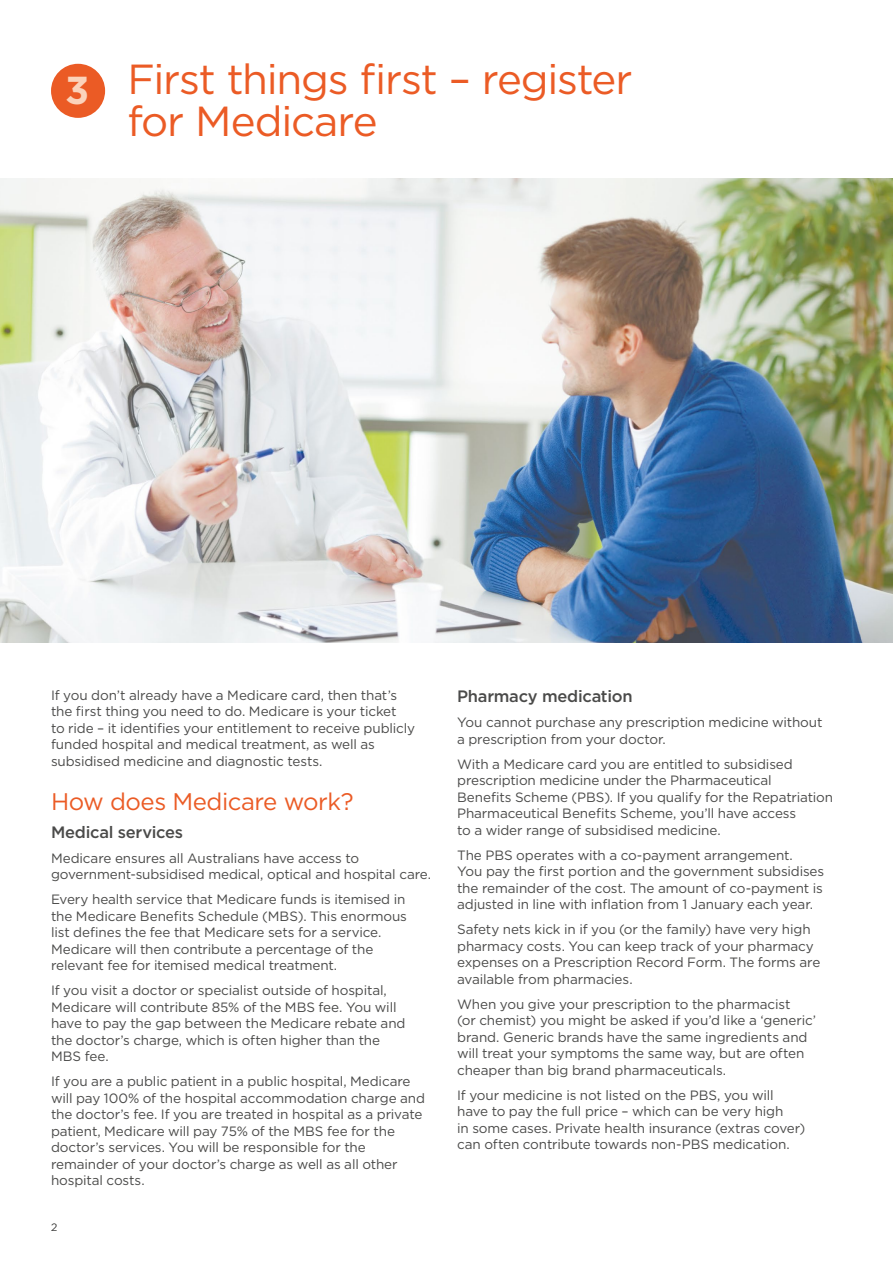
<style>
.page{position:relative;width:893px;height:1263px;background:#fff}
.page>*{position:absolute;margin:0;border:0;box-sizing:border-box;transform-origin:0 0}
.t1{font:42px/42px "Gotham";letter-spacing:-.03em;color:#eb5b25}
.t2{font:24px "Gotham";letter-spacing:-.02em;color:#eb5b25}
.t3{font:500 16.5px "Gotham";letter-spacing:-.015em;color:#4a4a49}
.t4{font:13.5px/16.5px "Gotham";letter-spacing:-.01em;color:#4a4a49}
.t5{font:300 10.5px "Gotham";color:#4a4a49}
</style>
<div class="page">
<img style="left:0;top:179px;width:893px;height:463px">
<div style="left:51px;top:64px;width:54px;height:54px;background:#eb5b25;border-radius:50%"></div>
<h1 class="t1" style="left:128px;top:58px;width:506px;text-indent:-62px"><sub>3</sub> First things first – register for Medicare</h1>
<p class="t4" style="left:51px;top:686px;width:366px">If you don’t already have a Medicare card, then that’s the first thing you need to do. Medicare is your ticket<br>to ride – it identifies your entitlement to receive publicly funded hospital and medical treatment, as well as subsidised medicine and diagnostic tests.</p>
<h2 class="t2" style="left:51px;top:786px;width:304px">How does Medicare work?</h2>
<p class="t3" style="left:51px;top:821px;width:134px">Medical services</p>
<p class="t4" style="left:51px;top:849px;width:382px">Medicare ensures all Australians have access to government-subsidised medical, optical and hospital care.</p>
<p class="t4" style="left:51px;top:891px;width:357px">Every health service that Medicare funds is itemised in the Medicare Benefits Schedule (MBS). This enormous list defines the fee that Medicare sets for a service.<br>Medicare will then contribute a percentage of the relevant fee for itemised medical treatment.</p>
<p class="t4" style="left:51px;top:982px;width:356px">If you visit a doctor or specialist outside of hospital, Medicare will contribute 85% of the MBS fee. You will have to pay the gap between the Medicare rebate and the doctor’s charge, which is often higher than the MBS fee.</p>
<p class="t4" style="left:51px;top:1073px;width:376px">If you are a public patient in a public hospital, Medicare will pay 100% of the hospital accommodation charge and the doctor’s fee. If you are treated in hospital as a private patient, Medicare will pay 75% of the MBS fee for the doctor’s services. You will be responsible for the remainder of your doctor’s charge as well as all other hospital costs.</p>
<p class="t5" style="left:51px;top:1220px;width:8px">2</p>
<p class="t3" style="left:457px;top:685px;width:177px">Pharmacy medication</p>
<p class="t4" style="left:457px;top:714px;width:367px">You cannot purchase any prescription medicine without a prescription from your doctor.</p>
<p class="t4" style="left:457px;top:755px;width:378px">With a Medicare card you are entitled to subsidised prescription medicine under the Pharmaceutical<br>Benefits Scheme (PBS). If you qualify for the Repatriation Pharmaceutical Benefits Scheme, you’ll have access<br>to a wider range of subsidised medicine.</p>
<p class="t4" style="left:457px;top:846px;width:369px">The PBS operates with a co-payment arrangement.<br>You pay the first portion and the government subsidises the remainder of the cost. The amount of co-payment is adjusted in line with inflation from 1 January each year.</p>
<p class="t4" style="left:457px;top:921px;width:365px">Safety nets kick in if you (or the family) have very high pharmacy costs. You can keep track of your pharmacy expenses on a Prescription Record Form. The forms are available from pharmacies.</p>
<p class="t4" style="left:457px;top:995px;width:361px">When you give your prescription to the pharmacist<br>(or chemist) you might be asked if you’d like a ‘generic’ brand. Generic brands have the same ingredients and will treat your symptoms the same way, but are often cheaper than big brand pharmaceuticals.</p>
<p class="t4" style="left:457px;top:1086px;width:350px">If your medicine is not listed on the PBS, you will have to pay the full price – which can be very high<br>in some cases. Private health insurance (extras cover) can often contribute towards non-PBS medication.</p>
</div>
